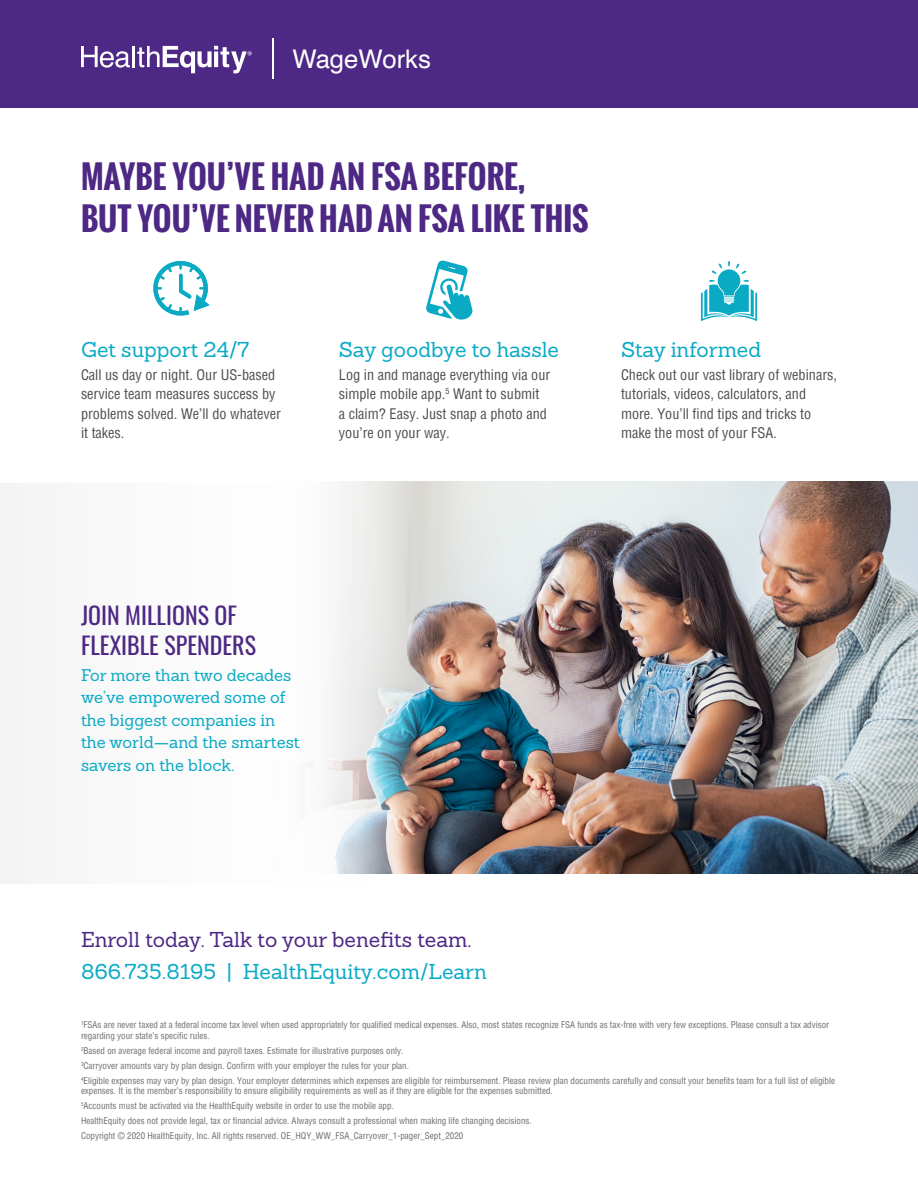
<style>
.page{position:relative;width:918px;height:1188px;background:#fff}
.page>*{position:absolute;margin:0;border:0;box-sizing:border-box;transform-origin:0 0}
.t1{font:700 31.5px/42px "Oswald";color:#4d2884}
.t2{font:25.65px "Helvetica";color:#fff}
.t3{font:24px/30px "Oswald";color:#4d2884}
.t4{font:21px "Sanchez Slab";color:#0aaac5}
.t5{font:21px "Sanchez Slab";color:#4d2884}
.t6{font:16.5px/22.5px "Sanchez Slab";color:#0aaac5}
.t7{font:condensed 14.25px/19.5px "Helvetica";color:#4b4c4d}
.Copyright_Footer{font:condensed 9px/10.5px "Helvetica";color:#6c6d70}
</style>
<div class="page">
<svg style="left:701px;top:261px;width:56px;height:60px"></svg>
<svg style="left:426px;top:261px;width:47px;height:59px"></svg>
<svg style="left:153px;top:261px;width:56px;height:55px"></svg>
<img style="left:430px;top:481px;width:488px;height:392px">
<svg style="left:423px;top:481px;width:7px;height:393px;background:#918d8b"></svg>
<img style="left:392px;top:481px;width:31px;height:393px">
<svg style="left:0;top:481px;width:392px;height:405px"></svg>
<div style="left:0;top:0;width:918px;height:107px;background:#4d2884"></div>
<svg style="left:81px;top:46px;width:49px;height:22px"></svg>
<hr style="left:132px;top:46px;width:3px;height:21px;background:#fff">
<svg style="left:137px;top:46px;width:115px;height:27px"></svg>
<hr style="left:272px;top:38px;width:2px;height:41px;background:#fff">
<p class="t2" style="left:292px;top:40px;width:140px">WageWorks</p>
<h1 class="t1" style="left:81px;top:156px;width:509px">MAYBE YOU’VE HAD AN FSA BEFORE,<br>BUT YOU’VE NEVER HAD AN FSA LIKE THIS</h1>
<h3 class="t4" style="left:81px;top:336px;width:170px">Get support 24/7</h3>
<h3 class="t7" style="left:81px;top:364px;width:201px">Call us day or night. Our US-based service team measures success by problems solved. We’ll do whatever it takes.</h3>
<h3 class="t4" style="left:339px;top:336px;width:222px">Say goodbye to hassle</h3>
<h3 class="t7" style="left:339px;top:364px;width:213px">Log in and manage everything via our simple mobile app.<sup>5</sup> Want to submit<br>a claim? Easy. Just snap a photo and you’re on your way.</h3>
<h3 class="t4" style="left:621px;top:336px;width:142px">Stay informed</h3>
<h3 class="t7" style="left:621px;top:364px;width:218px">Check out our vast library of webinars, tutorials, videos, calculators, and more. You’ll find tips and tricks to make the most of your FSA.</h3>
<h3 class="t3" style="left:81px;top:598px;width:177px">JOIN MILLIONS OF<br>FLEXIBLE SPENDERS</h3>
<h3 class="t6" style="left:81px;top:664px;width:220px">For more than two decades we’ve empowered some of the biggest companies in the world—and the smartest savers on the block.</h3>
<h3 class="t5" style="left:81px;top:926px;width:392px">Enroll today. Talk to your benefits team.</h3>
<h3 class="t4" style="left:81px;top:958px;width:407px">866.735.8195 | HealthEquity.com/Learn</h3>
<p class="Copyright_Footer" style="left:81px;top:1020px;width:750px"><sup>1</sup>FSAs are never taxed at a federal income tax level when used appropriately for qualified medical expenses. Also, most states recognize FSA funds as tax-free with very few exceptions. Please consult a tax advisor regarding your state’s specific rules.</p>
<p class="Copyright_Footer" style="left:81px;top:1045px;width:324px"><sup>2</sup>Based on average federal income and payroll taxes. Estimate for illustrative purposes only.</p>
<p class="Copyright_Footer" style="left:81px;top:1060px;width:330px"><sup>3</sup>Carryover amounts vary by plan design. Confirm with your employer the rules for your plan.</p>
<p class="Copyright_Footer" style="left:81px;top:1075px;width:756px"><sup>4</sup>Eligible expenses may vary by plan design. Your employer determines which expenses are eligible for reimbursement. Please review plan documents carefully and consult your benefits team for a full list of eligible expenses. It is the member’s responsibility to ensure eligibility requirements as well as if they are eligible for the expenses submitted.</p>
<p class="Copyright_Footer" style="left:81px;top:1101px;width:314px"><sup>5</sup>Accounts must be activated via the HealthEquity website in order to use the mobile app.</p>
<p class="Copyright_Footer" style="left:81px;top:1116px;width:452px">HealthEquity does not provide legal, tax or financial advice. Always consult a professional when making life changing decisions.</p>
<p class="Copyright_Footer" style="left:81px;top:1131px;width:384px">Copyright © 2020 HealthEquity, Inc. All rights reserved. OE_HQY_WW_FSA_Carryover_1-pager_Sept_2020</p>
</div>
